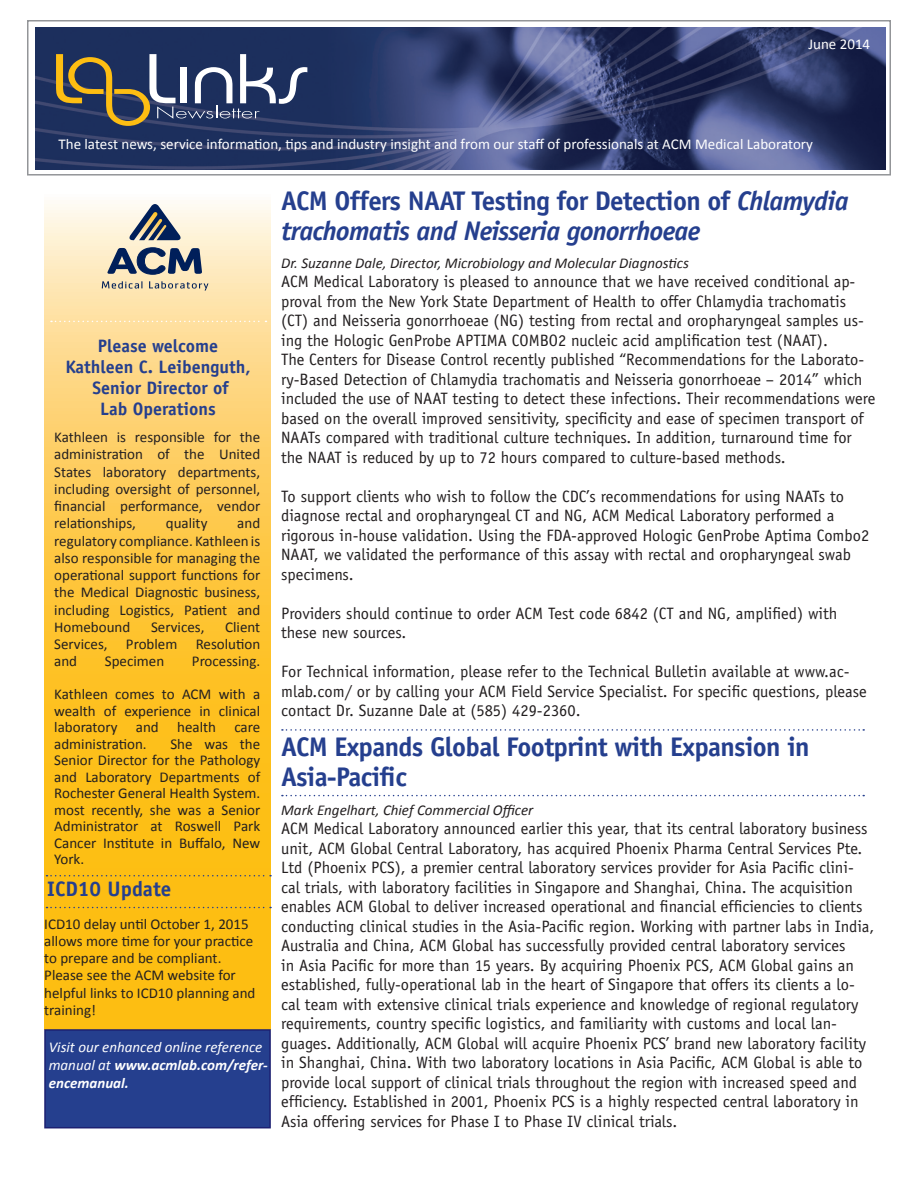
<style>
.page{position:relative;width:918px;height:1188px;background:#fff}
.page>*{position:absolute;margin:0;border:0;box-sizing:border-box;transform-origin:0 0}
.t1{font:italic 700 27px/30px "Officina Sans Std";letter-spacing:-.025em;color:#253f8e}
.t2{font:700 27px "Officina Sans Std";letter-spacing:-.025em;color:#253f8e}
.t3{font:700 21px "Officina Sans Std";color:#253f8e}
.t4{font:700 18px "Officina Sans Std";color:#253f8e}
.t5{font:16.5px/19.5px "Officina Sans Std";color:#231f20}
.t6{font:15px/17.2px "Calibri";color:#231f20;text-align:justify}
.t7{font:15px "Calibri";color:#fff}
.t8{font:italic 15px "Calibri";color:#231f20}
.t9{font:italic 15px/18px "Calibri";color:#fff}
.s1{font-weight:700}
.s2{font-style:normal}
</style>
<div class="page">
<div style="left:27px;top:20px;width:864px;height:156px;border:2px solid #939598"></div>
<img style="left:35px;top:27px;width:851px;height:143px">
<svg style="left:56px;top:54px;width:251px;height:72px;background:#4f576b"></svg>
<svg style="left:44px;top:204px;width:227px;height:825px;background:#fdca48"></svg>
<svg style="left:51px;top:321px;width:216px;height:1px"></svg>
<svg style="left:129px;top:204px;width:52px;height:37px;background:#92979e"></svg>
<svg style="left:102px;top:281px;width:40px;height:8px"></svg>
<svg style="left:149px;top:281px;width:59px;height:10px"></svg>
<svg style="left:107px;top:247px;width:95px;height:28px;background:#7b828e"></svg>
<svg style="left:282px;top:729px;width:582px;height:2px"></svg>
<svg style="left:282px;top:795px;width:582px;height:1px"></svg>
<div style="left:44px;top:1029px;width:227px;height:99px;background:#253f8e;border:2px solid #1c2072"></div>
<svg style="left:46px;top:875px;width:225px;height:1px"></svg>
<svg style="left:46px;top:907px;width:225px;height:1px"></svg>
<p class="t7" style="left:808px;top:34px;width:63px">June 2014</p>
<p class="t7" style="left:58px;top:135px;width:756px">The latest news, service information, tips and industry insight and from our staff of professionals at ACM Medical Laboratory</p>
<p class="t4" style="left:98px;top:334px;width:122px">Please welcome</p>
<p class="t4" style="left:65px;top:355px;width:187px">Kathleen C. Leibenguth,</p>
<p class="t4" style="left:93px;top:376px;width:138px">Senior Director of</p>
<p class="t4" style="left:100px;top:397px;width:117px">Lab Operations</p>
<p class="t6" style="left:54px;top:429px;width:208px">Kathleen is responsible for the administration of the United States laboratory departments, including oversight of personnel, financial performance, vendor relationships,</p>
<p class="t6" style="left:166px;top:515px;width:43px">quality</p>
<p class="t6" style="left:54px;top:515px;width:208px;text-indent:183px">and regulatory compliance. Kathleen is also responsible for managing the operational support functions for the Medical Diagnostic business, including Logistics, Patient and Homebound</p>
<p class="t6" style="left:54px;top:618px;width:208px;text-indent:171px">Client Services, Problem Resolution and</p>
<p class="t6" style="left:151px;top:618px;width:55px">Services,</p>
<p class="t6" style="left:105px;top:653px;width:61px">Specimen</p>
<p class="t6" style="left:192px;top:653px;width:70px">Processing.</p>
<p class="t6" style="left:54px;top:686px;width:207px;line-height:16.5px">Kathleen comes to ACM with a wealth of experience in clinical laboratory and health care administration.</p>
<p class="t6" style="left:54px;top:736px;width:208px;line-height:16.5px;text-indent:116px">She was the Senior Director for the Pathology and Laboratory Departments of Rochester General Health System.</p>
<p class="t6" style="left:54px;top:802px;width:207px;line-height:16.5px">most recently, she was a Senior Administrator at Roswell Park Cancer Institute in Buffalo, New York.</p>
<p class="t3" style="left:47px;top:876px;width:126px">ICD10 Update</p>
<p class="t6" style="left:44px;top:915px;width:211px;text-align:left">ICD10 delay until October 1, 2015 allows more time for your practice to prepare and be compliant.</p>
<p class="t6" style="left:44px;top:967px;width:213px;text-align:left">Please see the ACM website for helpful links to ICD10 planning and training!</p>
<p class="t9" style="left:49px;top:1038px;width:221px">Visit our enhanced online reference manual at <span class="s1">www.acmlab.com/refer&shy;encemanual.</span></p>
<p class="t1" style="left:281px;top:186px;width:569px"><span class="s2">ACM Offers NAAT Testing for Detection of</span> Chlamydia trachomatis and Neisseria gonorrhoeae</p>
<p class="t8" style="left:281px;top:253px;width:409px">Dr. Suzanne Dale, Director, Microbiology and Molecular Diagnostics</p>
<p class="t5" style="left:281px;top:272px;width:584px">ACM Medical Laboratory is pleased to announce that we have received conditional ap&shy;proval from the New York State Department of Health to offer Chlamydia trachomatis (CT) and Neisseria gonorrhoeae (NG) testing from rectal and oropharyngeal samples us&shy;ing the Hologic GenProbe APTIMA COMBO2 nucleic acid amplification test (NAAT).</p>
<p class="t5" style="left:281px;top:350px;width:596px">The Centers for Disease Control recently published “Recommendations for the Laborato&shy;ry-Based Detection of Chlamydia trachomatis and Neisseria gonorrhoeae – 2014” which included the use of NAAT testing to detect these infections. Their recommendations were based on the overall improved sensitivity, specificity and ease of specimen transport of NAATs compared with traditional culture techniques. In addition, turnaround time for the NAAT is reduced by up to 72 hours compared to culture-based methods.</p>
<p class="t5" style="left:281px;top:486px;width:590px">To support clients who wish to follow the CDC’s recommendations for using NAATs to diagnose rectal and oropharyngeal CT and NG, ACM Medical Laboratory performed a rigorous in-house validation. Using the FDA-approved Hologic GenProbe Aptima Combo2<br>NAAT, we validated the performance of this assay with rectal and oropharyngeal swab specimens.</p>
<p class="t5" style="left:281px;top:603px;width:558px">Providers should continue to order ACM Test code 6842 (CT and NG, amplified) with these new sources.</p>
<p class="t5" style="left:281px;top:662px;width:587px">For Technical information, please refer to the Technical Bulletin available at www.ac&shy;mlab.com/ or by calling your ACM Field Service Specialist. For specific questions, please contact Dr. Suzanne Dale at (585) 429-2360.</p>
<p class="t2" style="left:281px;top:730px;width:530px">ACM Expands Global Footprint with Expansion in</p>
<p class="t2" style="left:281px;top:760px;width:127px">Asia-Pacific</p>
<p class="t8" style="left:281px;top:800px;width:254px">Mark Engelhart, Chief Commercial Officer</p>
<p class="t5" style="left:281px;top:819px;width:595px">ACM Medical Laboratory announced earlier this year, that its central laboratory business unit, ACM Global Central Laboratory, has acquired Phoenix Pharma Central Services Pte.<br>Ltd (Phoenix PCS), a premier central laboratory services provider for Asia Pacific clini&shy;cal trials, with laboratory facilities in Singapore and Shanghai, China. The acquisition enables ACM Global to deliver increased operational and financial efficiencies to clients conducting clinical studies in the Asia-Pacific region. Working with partner labs in India, Australia and China, ACM Global has successfully provided central laboratory services<br>in Asia Pacific for more than 15 years. By acquiring Phoenix PCS, ACM Global gains an established, fully-operational lab in the heart of Singapore that offers its clients a lo&shy;cal team with extensive clinical trials experience and knowledge of regional regulatory requirements, country specific logistics, and familiarity with customs and local lan&shy;guages. Additionally, ACM Global will acquire Phoenix PCS’ brand new laboratory facility in Shanghai, China. With two laboratory locations in Asia Pacific, ACM Global is able to provide local support of clinical trials throughout the region with increased speed and efficiency. Established in 2001, Phoenix PCS is a highly respected central laboratory in Asia offering services for Phase I to Phase IV clinical trials.</p>
</div>
